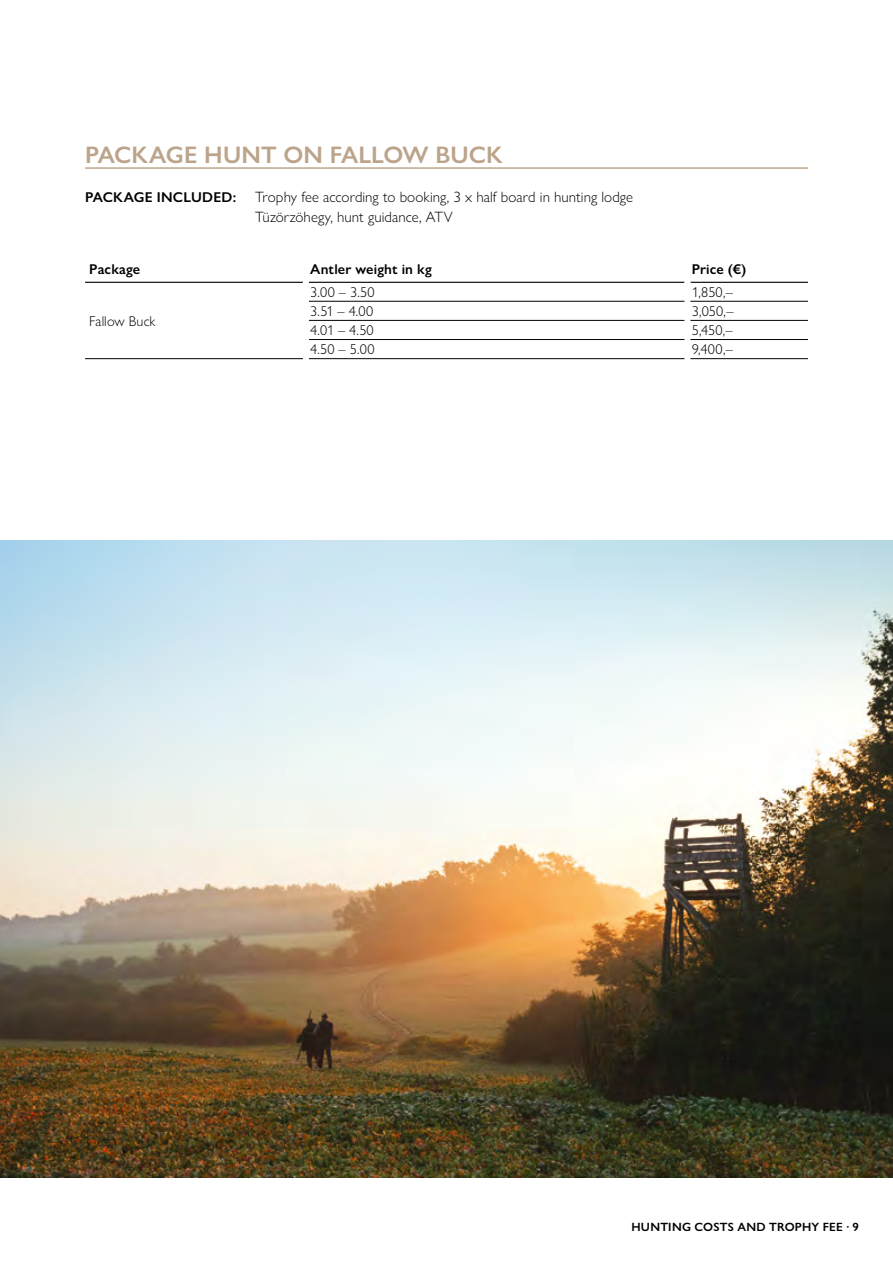
<style>
.page{position:relative;width:893px;height:1263px;background:#fff}
.page>*{position:absolute;margin:0;border:0;box-sizing:border-box;transform-origin:0 0}
.t1{font:600 24px "Gill Sans Nova";letter-spacing:.005em;color:#bca48b}
.t2{font:300 15px/19.5px "Gill Sans Nova";letter-spacing:.005em;color:#000}
.t3{font:300 14.25px "Gill Sans Nova";letter-spacing:.005em;color:#000}
.t4{font:600 14.25px "Gill Sans Nova";letter-spacing:.015em;color:#000}
.t5{font:600 12px "Gill Sans Nova";color:#000}
</style>
<div class="page">
<img style="left:0;top:540px;width:893px;height:638px">
<hr style="left:85px;top:167px;width:723px;height:2px;background:#bca48b">
<hr style="left:85px;top:282px;width:218px;height:1px;background:#000">
<hr style="left:309px;top:282px;width:375px;height:1px;background:#000">
<hr style="left:690px;top:282px;width:118px;height:1px;background:#000">
<hr style="left:309px;top:301px;width:375px;height:1px;background:#000">
<hr style="left:690px;top:301px;width:118px;height:1px;background:#000">
<hr style="left:309px;top:320px;width:375px;height:1px;background:#000">
<hr style="left:690px;top:320px;width:118px;height:1px;background:#000">
<hr style="left:309px;top:339px;width:375px;height:1px;background:#000">
<hr style="left:690px;top:339px;width:118px;height:1px;background:#000">
<hr style="left:85px;top:358px;width:218px;height:1px;background:#000">
<hr style="left:309px;top:358px;width:375px;height:1px;background:#000">
<hr style="left:690px;top:358px;width:118px;height:1px;background:#000">
<h1 class="t1" style="left:85px;top:140px;width:419px">PACKAGE HUNT ON FALLOW BUCK</h1>
<p class="t4" style="left:85px;top:188px;width:153px">PACKAGE INCLUDED:</p>
<p class="t2" style="left:255px;top:187px;width:379px">Trophy fee according to booking, 3 x half board in hunting lodge<br>Tüzörzöhegy, hunt guidance, ATV</p>
<p class="t4" style="left:89px;top:260px;width:53px">Package</p>
<p class="t4" style="left:310px;top:260px;width:123px">Antler weight in kg</p>
<p class="t4" style="left:692px;top:260px;width:56px">Price (€)</p>
<p class="t3" style="left:89px;top:312px;width:68px">Fallow Buck</p>
<p class="t3" style="left:310px;top:283px;width:66px">3.00 – 3.50</p>
<p class="t3" style="left:692px;top:283px;width:43px">1,850,–</p>
<p class="t3" style="left:310px;top:302px;width:65px">3.51 – 4.00</p>
<p class="t3" style="left:692px;top:302px;width:43px">3,050,–</p>
<p class="t3" style="left:310px;top:322px;width:65px">4.01 – 4.50</p>
<p class="t3" style="left:692px;top:322px;width:42px">5,450,–</p>
<p class="t3" style="left:310px;top:341px;width:66px">4.50 – 5.00</p>
<p class="t3" style="left:692px;top:341px;width:43px">9,400,–</p>
<p class="t5" style="left:631px;top:1219px;width:19px">Hunting</p>
<p class="t5" style="left:694px;top:1219px;width:9px">costs</p>
<p class="t5" style="left:737px;top:1219px;width:11px">and</p>
<p class="t5" style="left:769px;top:1219px;width:10px">trophy</p>
<p class="t5" style="left:823px;top:1219px;width:8px">fee</p>
<p class="t5" style="left:846px;top:1219px;width:14px">· 9</p>
</div>
